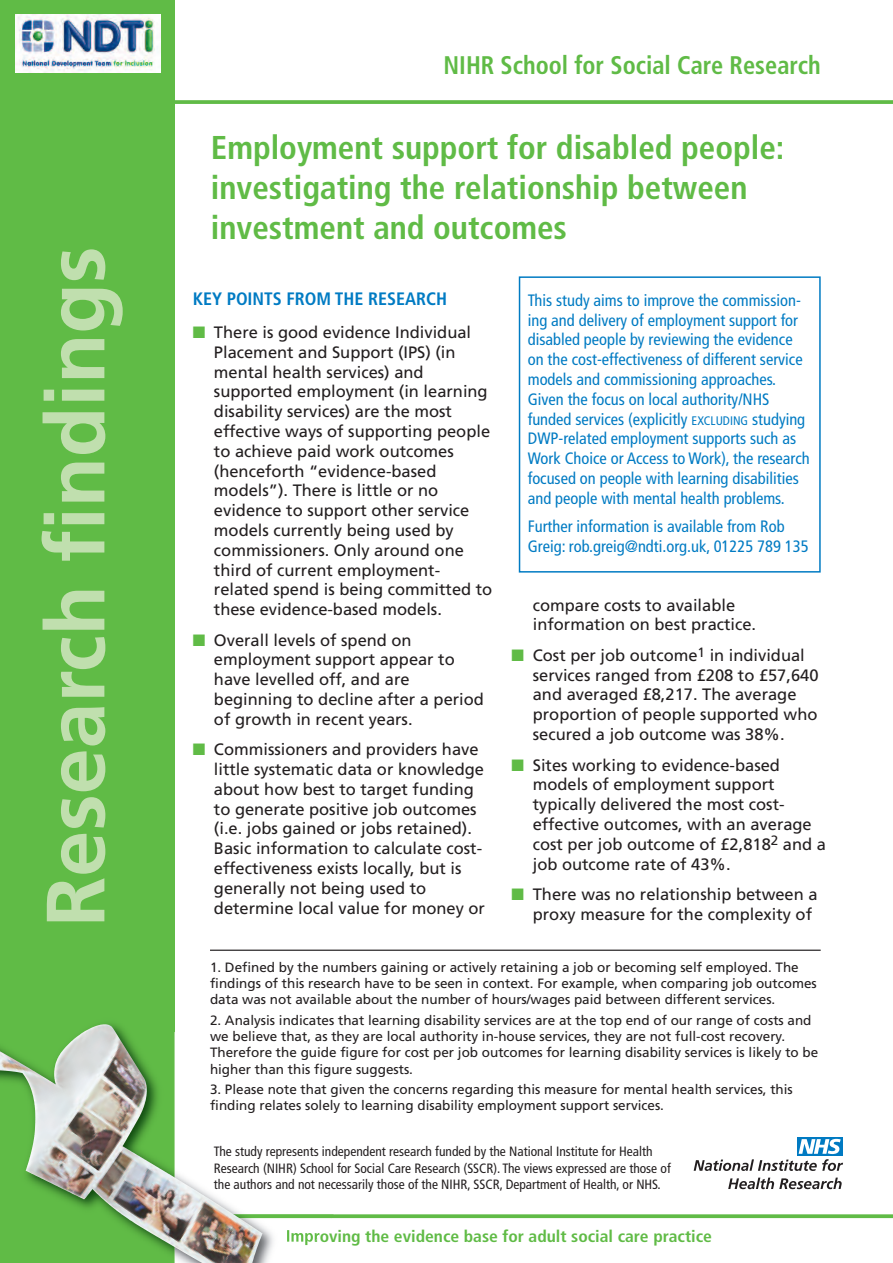
<style>
.page{position:relative;width:893px;height:1263px;background:#fff}
.page>*{position:absolute;margin:0;border:0;box-sizing:border-box;transform-origin:0 0}
.t1{font:700 82.5px "Frutiger";color:#c0dfae}
.t2{font:700 condensed 33px/39.6px "Frutiger";color:#60bb46}
.t3{font:700 condensed 25.5px "Frutiger";color:#60bb46;scale:.95 1}
.t4{font:700 condensed 18px "Frutiger";color:#007bc3}
.t5{font:16.5px/19.8px "Frutiger";color:#231f20}
.t6{font:condensed 16.5px/19.8px "Frutiger";color:#007bc3}
.t7{font:700 condensed 16.5px "Frutiger";color:#60bb46;scale:1.07 1}
.t8{font:13.5px/16.2px "Frutiger";color:#231f20}
.t9{font:condensed 13.5px/16.5px "Frutiger";color:#231f20}
.s1{color:#60bb46}
.s2{font-size:12.3px}
</style>
<div class="page">
<svg style="left:334px;top:1214px;width:559px;height:4px;background:#6dc055"></svg>
<div style="left:0;top:0;width:174px;height:1263px;background:#60bb46"></div>
<img style="left:174px;top:1032px;width:67px;height:182px">
<img style="left:174px;top:1218px;width:157px;height:45px">
<img style="left:174px;top:1214px;width:160px;height:4px">
<img style="left:0;top:1023px;width:174px;height:232px">
<img style="left:287px;top:1229px;width:34px;height:16px">
<svg style="left:174px;top:100px;width:719px;height:4px;background:#69be50"></svg>
<svg style="left:728px;top:1177px;width:114px;height:12px"></svg>
<div style="left:797px;top:1137px;width:45px;height:18px;background:#007ac2"></div>
<svg style="left:694px;top:1139px;width:149px;height:32px"></svg>
<div style="left:519px;top:276px;width:302px;height:297px;border:2px solid #007bc3"></div>
<hr style="left:210px;top:950px;width:611px;height:1px;background:#231f20">
<img style="left:15px;top:14px;width:145px;height:58px">
<h1 class="t1" style="left:43px;top:927px;width:682px;rotate:-90deg">Research findings</h1>
<h3 class="t3" style="left:443px;top:55px;width:399px">NIHR School for Social Care Research</h3>
<h2 class="t2" style="left:211px;top:131px;width:575px">Employment support for disabled people: investigating the relationship between investment and outcomes</h2>
<p class="t4" style="left:193px;top:291px;width:256px">KEY POINTS FROM THE RESEARCH</p>
<p class="t5" style="left:214px;top:324px;width:280px;text-indent:-21px"><span class="s1">■</span> There is good evidence Individual<br>Placement and Support (IPS) (in mental health services) and supported employment (in learning disability services) are the most effective ways of supporting people to achieve paid work outcomes (henceforth “evidence-based models”). There is little or no evidence to support other service models currently being used by commissioners. Only around one third of current employment&shy;related spend is being committed to these evidence-based models.</p>
<p class="t5" style="left:214px;top:631px;width:272px;text-indent:-21px"><span class="s1">■</span> Overall levels of spend on employment support appear to have levelled off, and are beginning to decline after a period of growth in recent years.</p>
<p class="t5" style="left:214px;top:741px;width:273px;text-indent:-21px"><span class="s1">■</span> Commissioners and providers have little systematic data or knowledge about how best to target funding to generate positive job outcomes (i.e. jobs gained or jobs retained).<br>Basic information to calculate cost&shy;effectiveness exists locally, but is generally not being used to determine local value for money or</p>
<p class="t6" style="left:528px;top:291px;width:284px">This study aims to improve the commission&shy;ing and delivery of employment support for disabled people by reviewing the evidence on the cost-effectiveness of different service models and commissioning approaches.<br>Given the focus on local authority/NHS funded services (explicitly <span class="s2">EXCLUDING</span> studying DWP-related employment supports such as Work Choice or Access to Work), the research focused on people with learning disabilities and people with mental health problems.</p>
<p class="t6" style="left:528px;top:518px;width:282px">Further information is available from Rob<br>Greig: rob.greig@ndti.org.uk, 01225 789 135</p>
<p class="t5" style="left:533px;top:596px;width:225px">compare costs to available information on best practice.</p>
<p class="t5" style="left:533px;top:647px;width:287px;text-indent:-21px"><span class="s1">■</span> Cost per job outcome<sup>1</sup> in individual services ranged from £208 to £57,640 and averaged £8,217. The average proportion of people supported who secured a job outcome was 38%.</p>
<p class="t5" style="left:533px;top:756px;width:295px;text-indent:-21px"><span class="s1">■</span> Sites working to evidence-based models of employment support typically delivered the most cost&shy;effective outcomes, with an average cost per job outcome of £2,818<sup>2</sup> and a job outcome rate of 43%.</p>
<p class="t5" style="left:533px;top:886px;width:286px;text-indent:-21px"><span class="s1">■</span> There was no relationship between a proxy measure for the complexity of</p>
<p class="t8" style="left:210px;top:960px;width:608px">1. Defined by the numbers gaining or actively retaining a job or becoming self employed. The findings of this research have to be seen in context. For example, when comparing job outcomes data was not available about the number of hours/wages paid between different services.</p>
<p class="t8" style="left:210px;top:1013px;width:610px">2. Analysis indicates that learning disability services are at the top end of our range of costs and we believe that, as they are local authority in-house services, they are not full-cost recovery.<br>Therefore the guide figure for cost per job outcomes for learning disability services is likely to be higher than this figure suggests.</p>
<p class="t8" style="left:210px;top:1082px;width:584px">3. Please note that given the concerns regarding this measure for mental health services, this finding relates solely to learning disability employment support services.</p>
<p class="t9" style="left:214px;top:1144px;width:458px">The study represents independent research funded by the National Institute for Health<br>Research (NIHR) School for Social Care Research (SSCR). The views expressed are those of the authors and not necessarily those of the NIHR, SSCR, Department of Health, or NHS.</p>
<p class="t7" style="left:286px;top:1229px;width:400px">Improving the evidence base for adult social care practice</p>
</div>
